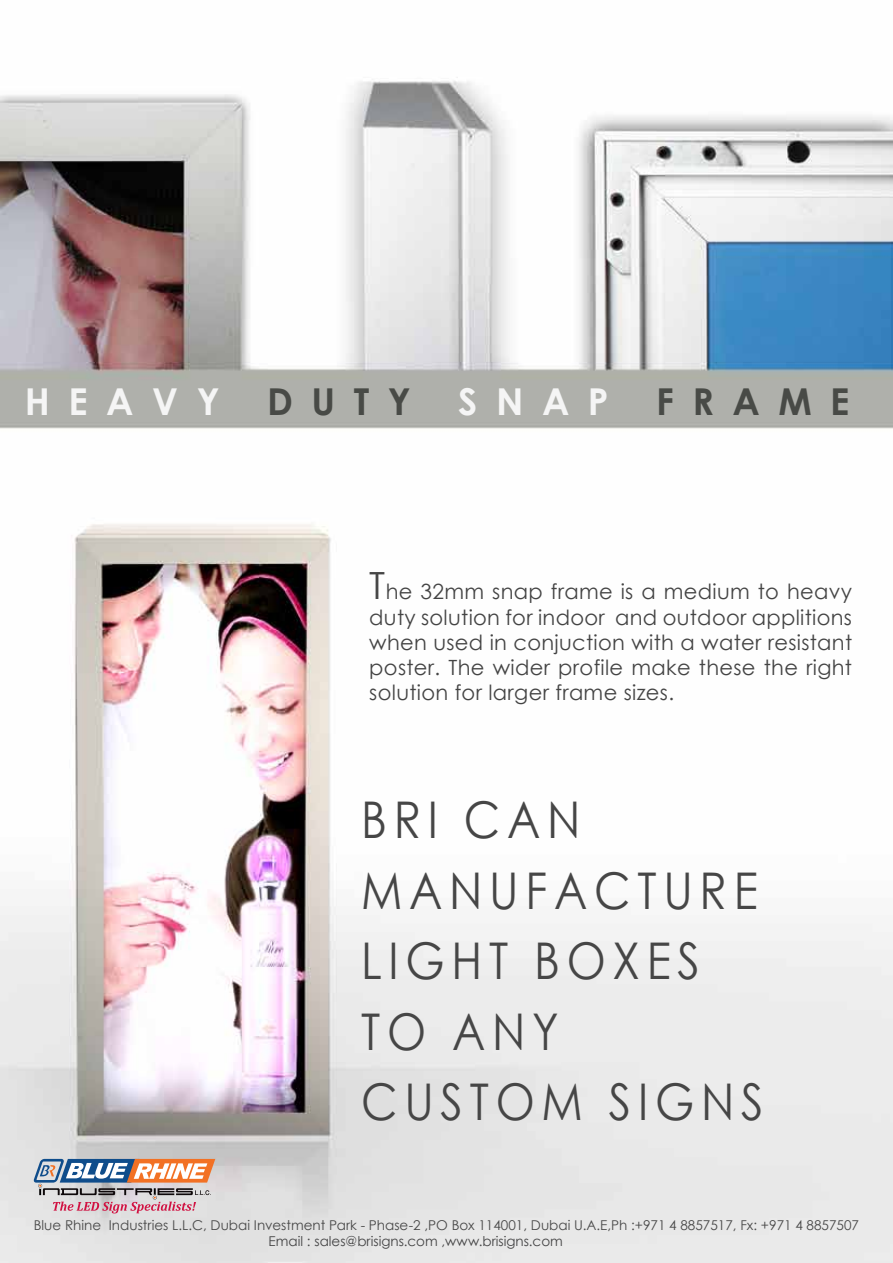
<style>
.page{position:relative;width:893px;height:1263px;background:#fff}
.page>*{position:absolute;margin:0;border:0;box-sizing:border-box;transform-origin:0 0}
.t1{font:50.7px/70.5px "Century Gothic";letter-spacing:.15em;color:#464646;scale:.89 1}
.t2{font:700 37.05px "Century Gothic";letter-spacing:.5em;color:#f5f5f5}
.t3{font:700 37.05px "Century Gothic";letter-spacing:.5em;color:#484a46}
.t4{font:21px/25.2px "Century Gothic";letter-spacing:.015em;color:#444;text-align:justify}
.t5{font:13.5px "Century Gothic";color:#484848}
.t6{font:13.5px "Century Gothic";color:#444445}
.s1{font-size:37.5px;color:#464646}
</style>
<div class="page">
<img style="left:0;top:77px;width:893px;height:1186px">
<svg style="left:33px;top:1159px;width:182px;height:54px;background:#bdabad"></svg>
<h2 class="t2" style="left:25px;top:374px;width:196px">HEAVY</h2>
<h2 class="t3" style="left:267px;top:374px;width:145px">DUTY</h2>
<h2 class="t2" style="left:458px;top:374px;width:152px">SNAP</h2>
<h2 class="t3" style="left:656px;top:374px;width:195px">FRAME</h2>
<p class="t4" style="left:369px;top:579px;width:484px"><span class="s1">T</span>he 32mm snap frame is a medium to heavy duty solution for indoor and outdoor applitions when used in conjuction with a water resistant poster. The wider profile make these the right solution for larger frame sizes.</p>
<h1 class="t1" style="left:361px;top:784px;width:454px">BRI CAN<br>MANUFACTURE<br>LIGHT BOXES<br>TO ANY<br>CUSTOM SIGNS</h1>
<p class="t5" style="left:34px;top:1215px;width:827px">Blue Rhine Industries L.L.C, Dubai Investment Park - Phase-2 ,PO Box 114001, Dubai U.A.E,Ph :+971 4 8857517, Fx: +971 4 8857507</p>
<p class="t6" style="left:269px;top:1231px;width:296px">Email : sales@brisigns.com ,www.brisigns.com</p>
</div>
